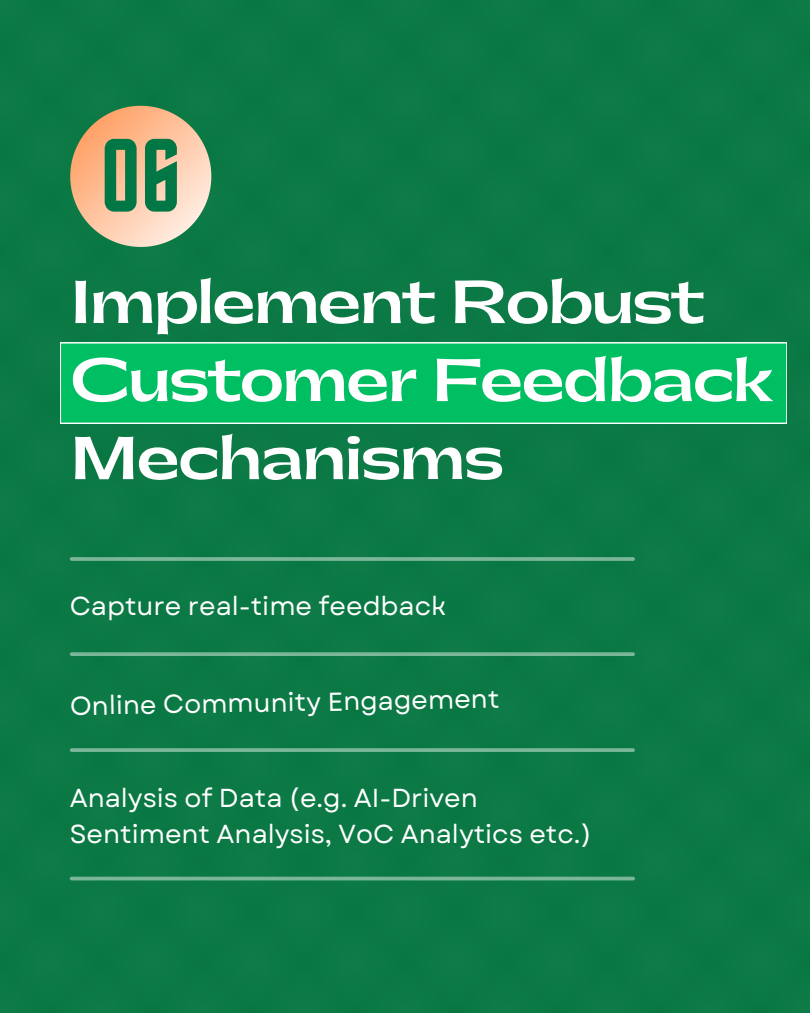
<style>
.page{position:relative;width:810px;height:1013px;background:#fff}
.page>*{position:absolute;margin:0;border:0;box-sizing:border-box;transform-origin:0 0}
.t1{font:104.7px "Horta";color:#074}
.t2{font:700 57px/78px "Gatwick";letter-spacing:-.025em;color:#fff}
.t3{font:26px/36px "Garet";color:#fff}
</style>
<div class="page">
<div style="left:0;top:0;width:810px;height:1012px;background:#0c7945"></div>
<svg style="left:70px;top:106px;width:141px;height:141px;background:#cab68f"></svg>
<div style="left:60px;top:343px;width:727px;height:80px;background:#00bf63"></div>
<svg style="left:72px;top:652px;width:561px;height:4px;background:#72b193"></svg>
<hr style="left:72px;top:557px;width:561px;height:4px;background:#74b294">
<svg style="left:72px;top:748px;width:561px;height:4px;background:#73b294"></svg>
<svg style="left:72px;top:876px;width:561px;height:4px;background:#67ab8b"></svg>
<p class="t1" style="left:100px;top:132px;width:82px">06</p>
<p class="t2" style="left:70px;top:265px;width:705px">Implement Robust<br>Customer Feedback<br>Mechanisms</p>
<p class="t3" style="left:70px;top:588px;width:378px">Capture real-time feedback</p>
<h1 class="t3" style="left:70px;top:688px;width:431px;rotate:-1deg">Online Community Engagement</h1>
<p class="t3" style="left:70px;top:779px;width:523px">Analysis of Data (e.g. AI-Driven<br>Sentiment Analysis, VoC Analytics etc.)</p>
</div>
